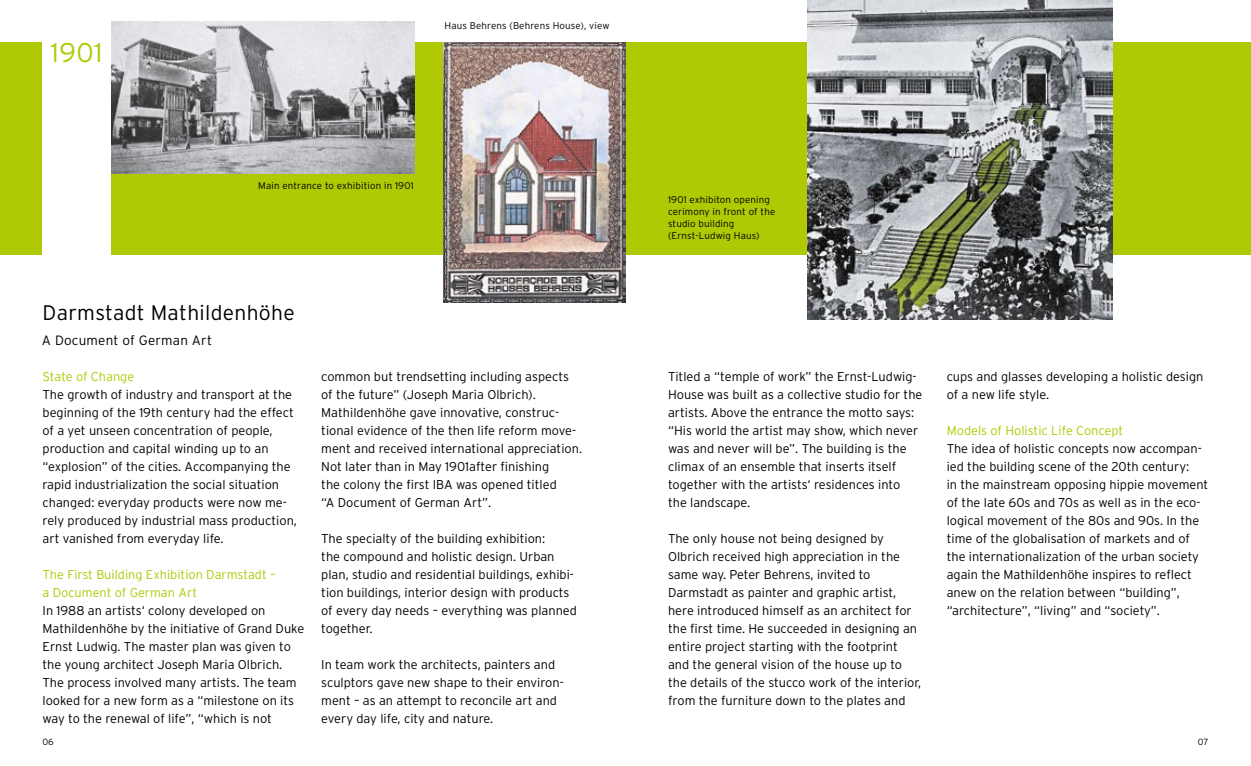
<style>
.page{position:relative;width:1251px;height:766px;background:#fff}
.page>*{position:absolute;margin:0;border:0;box-sizing:border-box;transform-origin:0 0}
.t1{font:300 27px "Interstate";color:#afca05}
.t2{font:300 21px "Interstate";letter-spacing:.015em;color:#000}
.t3{font:300 13.5px "Interstate";letter-spacing:.015em;color:#000}
.t4{font:300 12.75px/18px "Interstate";color:#000}
.t5{font:300 12.75px/18px "Interstate";color:#afca05}
.t6{font:300 9.75px/12px "Interstate";letter-spacing:.015em;color:#000}
.t7{font:300 9px "Interstate";color:#000}
</style>
<div class="page">
<div style="left:0;top:43px;width:1250px;height:212px;background:#afca05"></div>
<img style="left:807px;top:0;width:304px;height:319px">
<img style="left:443px;top:43px;width:182px;height:260px">
<img style="left:111px;top:21px;width:303px;height:152px">
<div style="left:43px;top:12px;width:68px;height:247px;background:#fff"></div>
<h1 class="t1" style="left:51px;top:38px;width:53px">1901</h1>
<p class="t6" style="left:444px;top:20px;width:166px">Haus Behrens (Behrens House), view</p>
<p class="t6" style="left:258px;top:179px;width:157px">Main entrance to exhibition in 1901</p>
<h2 class="t2" style="left:43px;top:300px;width:254px">Darmstadt Mathildenhöhe</h2>
<p class="t3" style="left:42px;top:332px;width:172px">A Document of German Art</p>
<p class="t5" style="left:43px;top:367px;width:93px">State of Change</p>
<p class="t4" style="left:43px;top:385px;width:256px">The growth of industry and transport at the beginning of the 19th century had the effect of a yet unseen concentration of people, production and capital winding up to an “explosion” of the cities. Accompanying the rapid industrialization the social situation changed: everyday products were now me&shy;rely produced by industrial mass production, art vanished from everyday life.</p>
<p class="t5" style="left:43px;top:565px;width:234px">The First Building Exhibition Darmstadt – a Document of German Art</p>
<p class="t4" style="left:43px;top:601px;width:263px">In 1988 an artists‘ colony developed on Mathildenhöhe by the initiative of Grand Duke Ernst Ludwig. The master plan was given to the young architect Joseph Maria Olbrich.<br>The process involved many artists. The team looked for a new form as a “milestone on its way to the renewal of life”, “which is not</p>
<p class="t4" style="left:321px;top:367px;width:262px">common but trendsetting including aspects of the future” (Joseph Maria Olbrich).<br>Mathildenhöhe gave innovative, construc&shy;tional evidence of the then life reform move&shy;ment and received international appreciation.<br>Not later than in May 1901after finishing<br>the colony the first IBA was opened titled<br>“A Document of German Art”.</p>
<p class="t4" style="left:321px;top:529px;width:257px">The specialty of the building exhibition:<br>the compound and holistic design. Urban plan, studio and residential buildings, exhibi&shy;tion buildings, interior design with products of every day needs – everything was planned together.</p>
<p class="t4" style="left:321px;top:655px;width:244px">In team work the architects, painters and sculptors gave new shape to their environ&shy;ment – as an attempt to reconcile art and every day life, city and nature.</p>
<p class="t6" style="left:668px;top:193px;width:109px">1901 exhibiton opening cerimony in front of the studio building (Ernst-Ludwig Haus)</p>
<p class="t4" style="left:668px;top:367px;width:256px">Titled a “temple of work” the Ernst-Ludwig-House was built as a collective studio for the artists. Above the entrance the motto says: “His world the artist may show, which never was and never will be”. The building is the climax of an ensemble that inserts itself together with the artists‘ residences into<br>the landscape.</p>
<p class="t4" style="left:668px;top:529px;width:254px">The only house not being designed by Olbrich received high appreciation in the same way. Peter Behrens, invited to Darmstadt as painter and graphic artist, here introduced himself as an architect for the first time. He succeeded in designing an entire project starting with the footprint and the general vision of the house up to the details of the stucco work of the interior, from the furniture down to the plates and</p>
<p class="t4" style="left:946px;top:367px;width:258px">cups and glasses developing a holistic design of a new life style.</p>
<p class="t5" style="left:946px;top:421px;width:178px">Models of Holistic Life Concept</p>
<p class="t4" style="left:946px;top:439px;width:263px">The idea of holistic concepts now accompan&shy;ied the building scene of the 20th century:<br>in the mainstream opposing hippie movement of the late 60s and 70s as well as in the eco&shy;logical movement of the 80s and 90s. In the time of the globalisation of markets and of the internationalization of the urban society again the Mathildenhöhe inspires to reflect anew on the relation between “building”, “architecture”, “living” and “society”.</p>
<p class="t7" style="left:43px;top:736px;width:13px">06</p>
<p class="t7" style="left:1197px;top:736px;width:12px">07</p>
</div>
